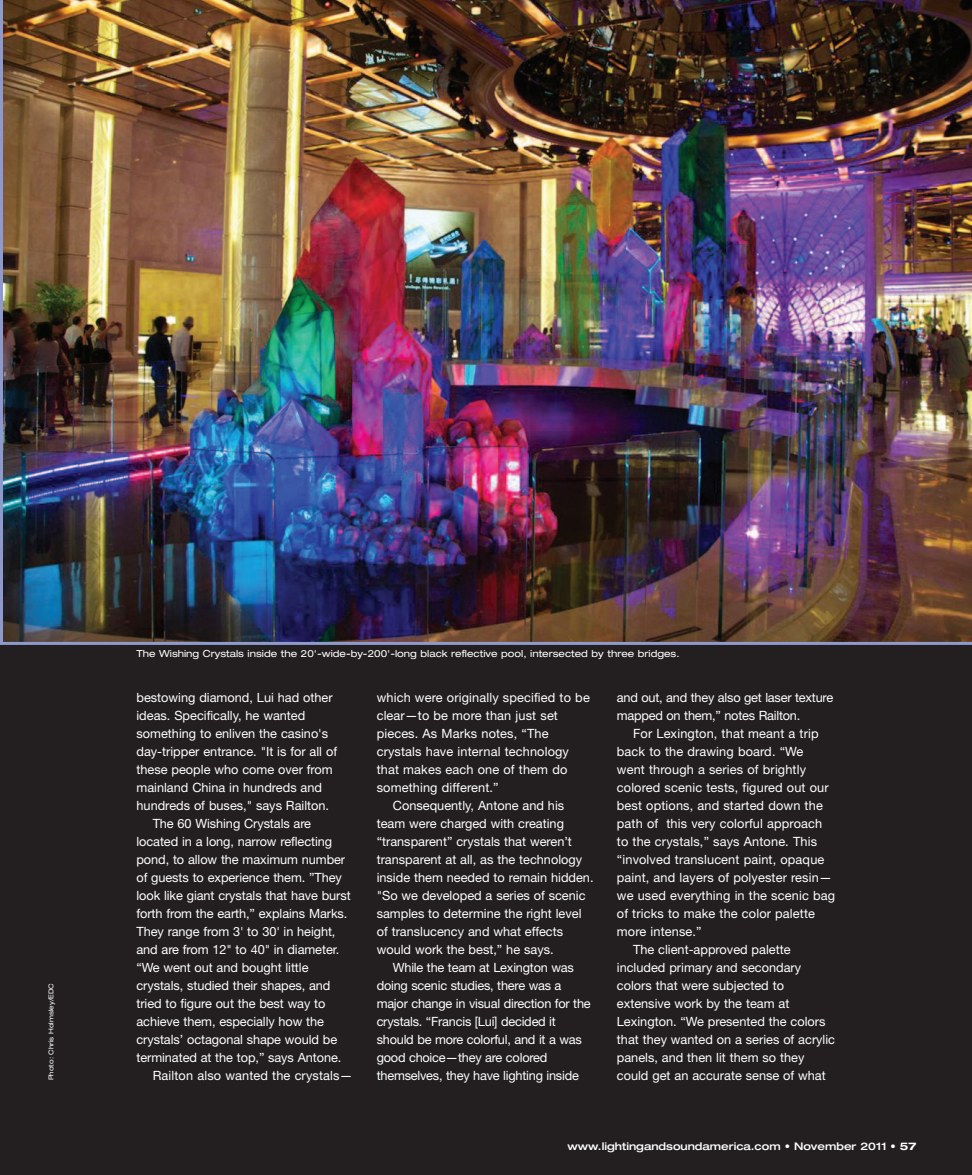
<style>
.page{position:relative;width:972px;height:1175px;background:#fff}
.page>*{position:absolute;margin:0;border:0;box-sizing:border-box;transform-origin:0 0}
.t1{font:12.75px/18px "Helvetica Neue";color:#fff}
.t2{font:500 expanded 10.5px "Helvetica Neue";color:#fff}
.t3{font:expanded 9.75px "Helvetica Neue";color:#fff}
.t4{font:expanded 6.75px "Helvetica Neue";color:#fff}
.s1{font-weight:700}
</style>
<div class="page">
<div style="left:0;top:0;width:972px;height:1174px;background:#231f20"></div>
<img style="left:0;top:0;width:972px;height:645px">
<p class="t4" style="left:49px;top:1080px;width:99px;rotate:-90deg">Photo: Chris Holmsley/EDC</p>
<p class="t3" style="left:136px;top:650px;width:545px">The Wishing Crystals inside the 20'-wide-by-200'-long black reflective pool, intersected by three bridges.</p>
<p class="t1" style="left:136px;top:690px;width:198px">bestowing diamond, Lui had other</p>
<p class="t1" style="left:136px;top:708px;width:170px">ideas. Specifically, he wanted</p>
<p class="t1" style="left:136px;top:726px;width:193px">something to enliven the casino's</p>
<p class="t1" style="left:137px;top:744px;width:202px">day-tripper entrance. "It is for all of</p>
<p class="t1" style="left:137px;top:762px;width:198px">these people who come over from</p>
<p class="t1" style="left:137px;top:780px;width:187px">mainland China in hundreds and</p>
<p class="t1" style="left:137px;top:798px;width:194px">hundreds of buses," says Railton.</p>
<p class="t1" style="left:153px;top:816px;width:160px">The 60 Wishing Crystals are</p>
<p class="t1" style="left:137px;top:834px;width:197px">located in a long, narrow reflecting</p>
<p class="t1" style="left:137px;top:852px;width:210px">pond, to allow the maximum number</p>
<p class="t1" style="left:137px;top:870px;width:207px">of guests to experience them. ”They</p>
<p class="t1" style="left:137px;top:888px;width:216px">look like giant crystals that have burst</p>
<p class="t1" style="left:137px;top:906px;width:212px">forth from the earth,” explains Marks.</p>
<p class="t1" style="left:137px;top:924px;width:201px">They range from 3' to 30' in height,</p>
<p class="t1" style="left:137px;top:942px;width:204px">and are from 12" to 40" in diameter.</p>
<p class="t1" style="left:137px;top:960px;width:174px">“We went out and bought little</p>
<p class="t1" style="left:136px;top:978px;width:196px">crystals, studied their shapes, and</p>
<p class="t1" style="left:137px;top:996px;width:190px">tried to figure out the best way to</p>
<p class="t1" style="left:137px;top:1014px;width:189px">achieve them, especially how the</p>
<p class="t1" style="left:137px;top:1032px;width:202px">crystals’ octagonal shape would be</p>
<p class="t1" style="left:137px;top:1050px;width:206px">terminated at the top,” says Antone.</p>
<p class="t1" style="left:153px;top:1068px;width:201px">Railton also wanted the crystals—</p>
<p class="t1" style="left:377px;top:690px;width:215px">which were originally specified to be</p>
<p class="t1" style="left:377px;top:708px;width:183px">clear—to be more than just set</p>
<p class="t1" style="left:377px;top:726px;width:173px">pieces. As Marks notes, “The</p>
<p class="t1" style="left:377px;top:744px;width:194px">crystals have internal technology</p>
<p class="t1" style="left:377px;top:762px;width:192px">that makes each one of them do</p>
<p class="t1" style="left:377px;top:780px;width:123px">something different.”</p>
<p class="t1" style="left:393px;top:798px;width:173px">Consequently, Antone and his</p>
<p class="t1" style="left:377px;top:816px;width:189px">team were charged with creating</p>
<p class="t1" style="left:377px;top:834px;width:197px">“transparent” crystals that weren’t</p>
<p class="t1" style="left:377px;top:852px;width:207px">transparent at all, as the technology</p>
<p class="t1" style="left:377px;top:870px;width:218px">inside them needed to remain hidden.</p>
<p class="t1" style="left:377px;top:888px;width:210px">"So we developed a series of scenic</p>
<p class="t1" style="left:377px;top:906px;width:206px">samples to determine the right level</p>
<p class="t1" style="left:377px;top:924px;width:188px">of translucency and what effects</p>
<p class="t1" style="left:377px;top:942px;width:178px">would work the best,” he says.</p>
<p class="t1" style="left:393px;top:960px;width:182px">While the team at Lexington was</p>
<p class="t1" style="left:377px;top:978px;width:186px">doing scenic studies, there was a</p>
<p class="t1" style="left:377px;top:996px;width:216px">major change in visual direction for the</p>
<p class="t1" style="left:377px;top:1014px;width:181px">crystals. “Francis [Lui] decided it</p>
<p class="t1" style="left:377px;top:1032px;width:207px">should be more colorful, and it a was</p>
<p class="t1" style="left:377px;top:1050px;width:172px">good choice—they are colored</p>
<p class="t1" style="left:377px;top:1068px;width:204px">themselves, they have lighting inside</p>
<p class="t1" style="left:617px;top:690px;width:218px">and out, and they also get laser texture mapped on them,” notes Railton.</p>
<p class="t1" style="left:633px;top:726px;width:187px">For Lexington, that meant a trip</p>
<p class="t1" style="left:617px;top:744px;width:188px">back to the drawing board. “We</p>
<p class="t1" style="left:617px;top:762px;width:191px">went through a series of brightly</p>
<p class="t1" style="left:617px;top:780px;width:213px">colored scenic tests, figured out our</p>
<p class="t1" style="left:617px;top:798px;width:207px">best options, and started down the</p>
<p class="t1" style="left:617px;top:816px;width:207px">path of this very colorful approach</p>
<p class="t1" style="left:617px;top:834px;width:202px">to the crystals,” says Antone. This</p>
<p class="t1" style="left:617px;top:852px;width:209px">“involved translucent paint, opaque</p>
<p class="t1" style="left:617px;top:870px;width:216px">paint, and layers of polyester resin—</p>
<p class="t1" style="left:617px;top:888px;width:220px">we used everything in the scenic bag</p>
<p class="t1" style="left:617px;top:906px;width:200px">of tricks to make the color palette</p>
<p class="t1" style="left:617px;top:924px;width:86px">more intense.”</p>
<p class="t1" style="left:633px;top:942px;width:159px">The client-approved palette</p>
<p class="t1" style="left:617px;top:960px;width:186px">included primary and secondary</p>
<p class="t1" style="left:617px;top:978px;width:169px">colors that were subjected to</p>
<p class="t1" style="left:617px;top:996px;width:174px">extensive work by the team at</p>
<p class="t1" style="left:617px;top:1014px;width:210px">Lexington. “We presented the colors</p>
<p class="t1" style="left:617px;top:1032px;width:220px">that they wanted on a series of acrylic</p>
<p class="t1" style="left:617px;top:1050px;width:189px">panels, and then lit them so they</p>
<p class="t1" style="left:617px;top:1068px;width:210px">could get an accurate sense of what</p>
<p class="t2" style="left:568px;top:1142px;width:350px">www.lightingandsoundamerica.com • November 2011 • <span class="s1">57</span></p>
</div>
